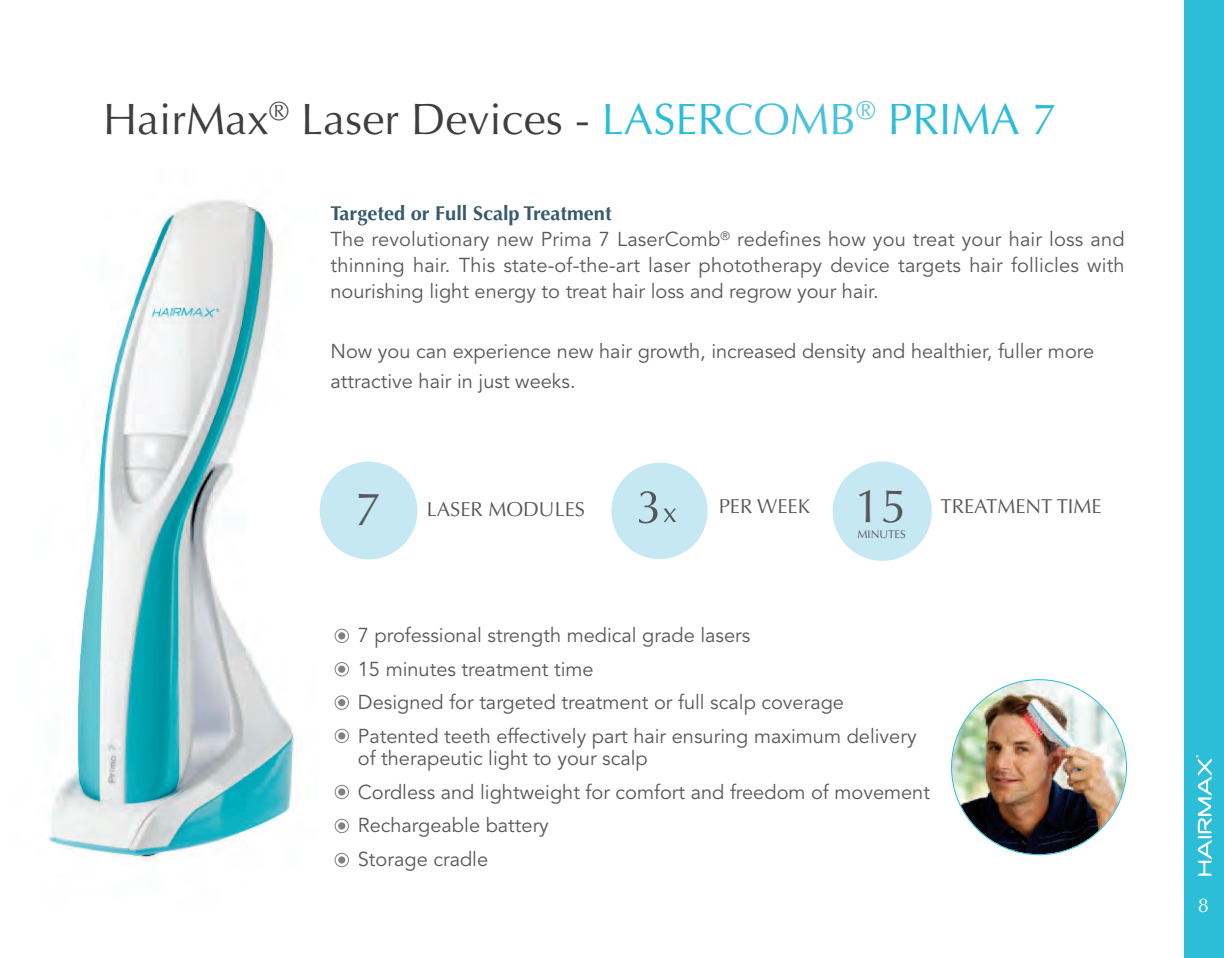
<style>
.page{position:relative;width:1224px;height:958px;background:#fff}
.page>*{position:absolute;margin:0;border:0;box-sizing:border-box;transform-origin:0 0}
.t1{font:46.8px "Optima LT Std";color:#57585a}
.t2{font:44px "Optima LT Std";color:#3e3e3f}
.t3{font:20.2px "Optima LT Std";color:#57585a}
.t4{font:20px/33.6px "Avenir";color:#57585a}
.t5{font:700 20px "Optima LT Std";color:#365a6c}
.t6{font:20px "Optima";color:#fff}
.t7{font:11.2px "Optima LT Std";color:#57585a}
.s1{color:#2cbdd8}
.s2{color:#4ac2db}
</style>
<div class="page">
<div style="left:1184px;top:447px;width:40px;height:511px;background:#2cbdd8"></div>
<div style="left:1184px;top:0;width:40px;height:513px;background:#2cbdd8"></div>
<svg style="left:1196px;top:755px;width:16px;height:120px"></svg>
<img style="left:48px;top:200px;width:246px;height:661px">
<svg style="left:336px;top:629px;width:12px;height:13px"></svg>
<div style="left:335px;top:628px;width:14px;height:15px;border:2px solid #808083;border-radius:50%"></div>
<div style="left:338px;top:632px;width:7px;height:7px;background:#808083;border-radius:50%"></div>
<div style="left:335px;top:662px;width:14px;height:14px;border:2px solid #808083;border-radius:50%"></div>
<div style="left:338px;top:665px;width:7px;height:8px;background:#808083;border-radius:50%"></div>
<svg style="left:336px;top:696px;width:12px;height:13px"></svg>
<div style="left:335px;top:695px;width:14px;height:15px;border:2px solid #808083;border-radius:50%"></div>
<div style="left:338px;top:699px;width:7px;height:7px;background:#808083;border-radius:50%"></div>
<svg style="left:336px;top:729px;width:12px;height:13px"></svg>
<div style="left:335px;top:728px;width:14px;height:15px;border:2px solid #808083;border-radius:50%"></div>
<div style="left:338px;top:732px;width:7px;height:7px;background:#808083;border-radius:50%"></div>
<svg style="left:336px;top:785px;width:12px;height:13px"></svg>
<div style="left:335px;top:784px;width:14px;height:15px;border:2px solid #808083;border-radius:50%"></div>
<div style="left:338px;top:788px;width:7px;height:7px;background:#808083;border-radius:50%"></div>
<svg style="left:336px;top:819px;width:12px;height:13px"></svg>
<div style="left:335px;top:818px;width:14px;height:15px;border:2px solid #808083;border-radius:50%"></div>
<div style="left:338px;top:822px;width:7px;height:7px;background:#808083;border-radius:50%"></div>
<svg style="left:336px;top:853px;width:12px;height:13px"></svg>
<div style="left:335px;top:852px;width:14px;height:15px;border:2px solid #808083;border-radius:50%"></div>
<div style="left:338px;top:856px;width:7px;height:7px;background:#808083;border-radius:50%"></div>
<svg style="left:833px;top:461px;width:99px;height:100px"></svg>
<svg style="left:320px;top:461px;width:97px;height:98px"></svg>
<svg style="left:611px;top:463px;width:97px;height:96px"></svg>
<img style="left:952px;top:680px;width:174px;height:174px;border-radius:50%">
<h2 class="t2" style="left:103px;top:102px;width:955px">HairMax<sup>®</sup> Laser Devices - <span class="s1">LASER</span><span class="s2">COMB</span><sup>®</sup> <span class="s1">PRIMA 7</span></h2>
<p class="t5" style="left:331px;top:205px;width:283px">Targeted or Full Scalp Treatment</p>
<p class="t4" style="left:331px;top:227px;width:796px;line-height:26px;text-align:justify">The revolutionary new Prima 7 LaserComb<sup>®</sup> redefines how you treat your hair loss and thinning hair. This state-of-the-art laser phototherapy device targets hair follicles with nourishing light energy to treat hair loss and regrow your hair.</p>
<p class="t4" style="left:331px;top:337px;width:765px;line-height:30px">Now you can experience new hair growth, increased density and healthier, fuller more attractive hair in just weeks.</p>
<h1 class="t1" style="left:355px;top:490px;width:28px">7</h1>
<p class="t3" style="left:427px;top:501px;width:160px">LASER MODULES</p>
<p class="t3" style="left:719px;top:498px;width:93px">PER WEEK</p>
<h1 class="t1" style="left:855px;top:486px;width:54px">15</h1>
<p class="t3" style="left:941px;top:497px;width:163px">TREATMENT TIME</p>
<p class="t7" style="left:858px;top:529px;width:50px">MINUTES</p>
<p class="t4" style="left:358px;top:619px;width:560px">7 professional strength medical grade lasers<br>15 minutes treatment time<br>Designed for targeted treatment or full scalp coverage Patented teeth effectively part hair ensuring maximum delivery</p>
<p class="t4" style="left:358px;top:741px;width:574px">of therapeutic light to your scalp<br>Cordless and lightweight for comfort and freedom of movement Rechargeable battery<br>Storage cradle</p>
<p class="t6" style="left:1198px;top:894px;width:13px">8</p>
</div>
